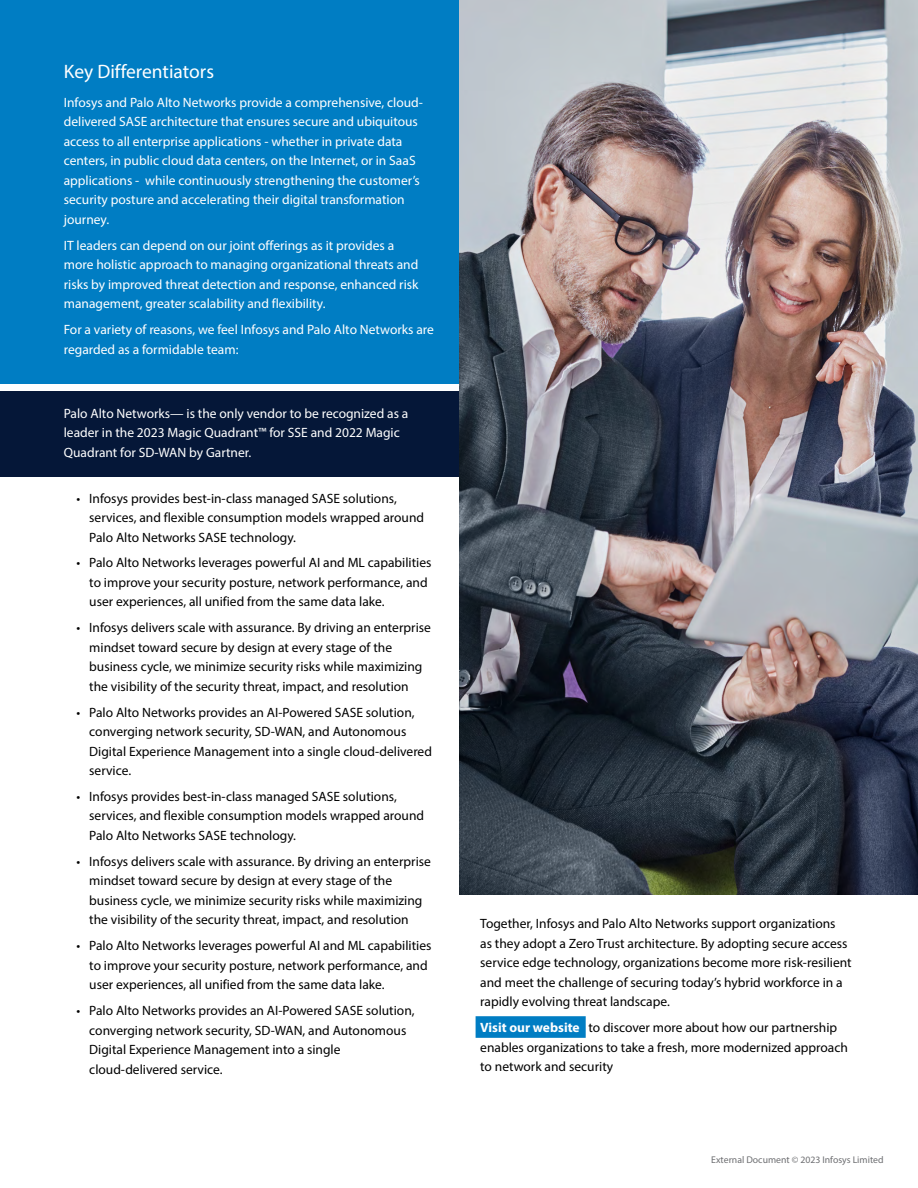
<style>
.page{position:relative;width:918px;height:1188px;background:#fff}
.page>*{position:absolute;margin:0;border:0;box-sizing:border-box;transform-origin:0 0}
.t1{font:19.5px "Myriad Pro";color:#fff}
.t2{font:13.5px/19.5px "Myriad Pro";color:#000}
.t3{font:13.5px/19.5px "Myriad Pro";color:#fff}
.t4{font:9.75px "Myriad Pro";color:#6d6e71}
.s1{font-weight:700;color:#fff}
</style>
<div class="page">
<div style="left:0;top:391px;width:459px;height:86px;background:#051738"></div>
<svg style="left:476px;top:1016px;width:110px;height:22px;background:#057fc4"></svg>
<div style="left:0;top:0;width:459px;height:383px;background:#007dc3"></div>
<img style="left:459px;top:0;width:459px;height:894px">
<h1 class="t1" style="left:64px;top:60px;width:152px">Key Differentiators</h1>
<p class="t3" style="left:64px;top:92px;width:361px">Infosys and Palo Alto Networks provide a comprehensive, cloud&shy;delivered SASE architecture that ensures secure and ubiquitous access to all enterprise applications - whether in private data centers, in public cloud data centers, on the Internet, or in SaaS applications - while continuously strengthening the customer’s security posture and accelerating their digital transformation journey.</p>
<p class="t3" style="left:64px;top:235px;width:356px">IT leaders can depend on our joint offerings as it provides a more holistic approach to managing organizational threats and risks by improved threat detection and response, enhanced risk management, greater scalability and flexibility.</p>
<p class="t3" style="left:64px;top:320px;width:372px">For a variety of reasons, we feel Infosys and Palo Alto Networks are regarded as a formidable team:</p>
<p class="t3" style="left:64px;top:403px;width:346px">Palo Alto Networks— is the only vendor to be recognized as a leader in the 2023 Magic Quadrant™ for SSE and 2022 Magic<br>Quadrant for SD-WAN by Gartner.</p>
<p class="t2" style="left:89px;top:488px;width:336px;text-indent:-13px">• Infosys provides best-in-class managed SASE solutions, services, and flexible consumption models wrapped around<br>Palo Alto Networks SASE technology.</p>
<p class="t2" style="left:89px;top:553px;width:344px;text-indent:-13px">• Palo Alto Networks leverages powerful AI and ML capabilities to improve your security posture, network performance, and user experiences, all unified from the same data lake.</p>
<p class="t2" style="left:89px;top:618px;width:343px;text-indent:-13px">• Infosys delivers scale with assurance. By driving an enterprise mindset toward secure by design at every stage of the business cycle, we minimize security risks while maximizing the visibility of the security threat, impact, and resolution</p>
<p class="t2" style="left:89px;top:702px;width:344px;text-indent:-13px">• Palo Alto Networks provides an AI-Powered SASE solution, converging network security, SD-WAN, and Autonomous Digital Experience Management into a single cloud-delivered service.</p>
<p class="t2" style="left:89px;top:786px;width:336px;text-indent:-13px">• Infosys provides best-in-class managed SASE solutions, services, and flexible consumption models wrapped around<br>Palo Alto Networks SASE technology.</p>
<p class="t2" style="left:89px;top:851px;width:343px;text-indent:-13px">• Infosys delivers scale with assurance. By driving an enterprise mindset toward secure by design at every stage of the business cycle, we minimize security risks while maximizing the visibility of the security threat, impact, and resolution</p>
<p class="t2" style="left:89px;top:936px;width:344px;text-indent:-13px">• Palo Alto Networks leverages powerful AI and ML capabilities to improve your security posture, network performance, and user experiences, all unified from the same data lake.</p>
<p class="t2" style="left:89px;top:1001px;width:327px;text-indent:-13px">• Palo Alto Networks provides an AI-Powered SASE solution, converging network security, SD-WAN, and Autonomous Digital Experience Management into a single cloud-delivered service.</p>
<p class="t2" style="left:480px;top:914px;width:373px">Together, Infosys and Palo Alto Networks support organizations<br>as they adopt a Zero Trust architecture. By adopting secure access service edge technology, organizations become more risk-resilient and meet the challenge of securing today’s hybrid workforce in a rapidly evolving threat landscape.</p>
<p class="t2" style="left:480px;top:1018px;width:369px"><span class="s1">Visit our website</span> to discover more about how our partnership enables organizations to take a fresh, more modernized approach to network and security</p>
<p class="t4" style="left:711px;top:1154px;width:174px">External Document © 2023 Infosys Limited</p>
</div>
